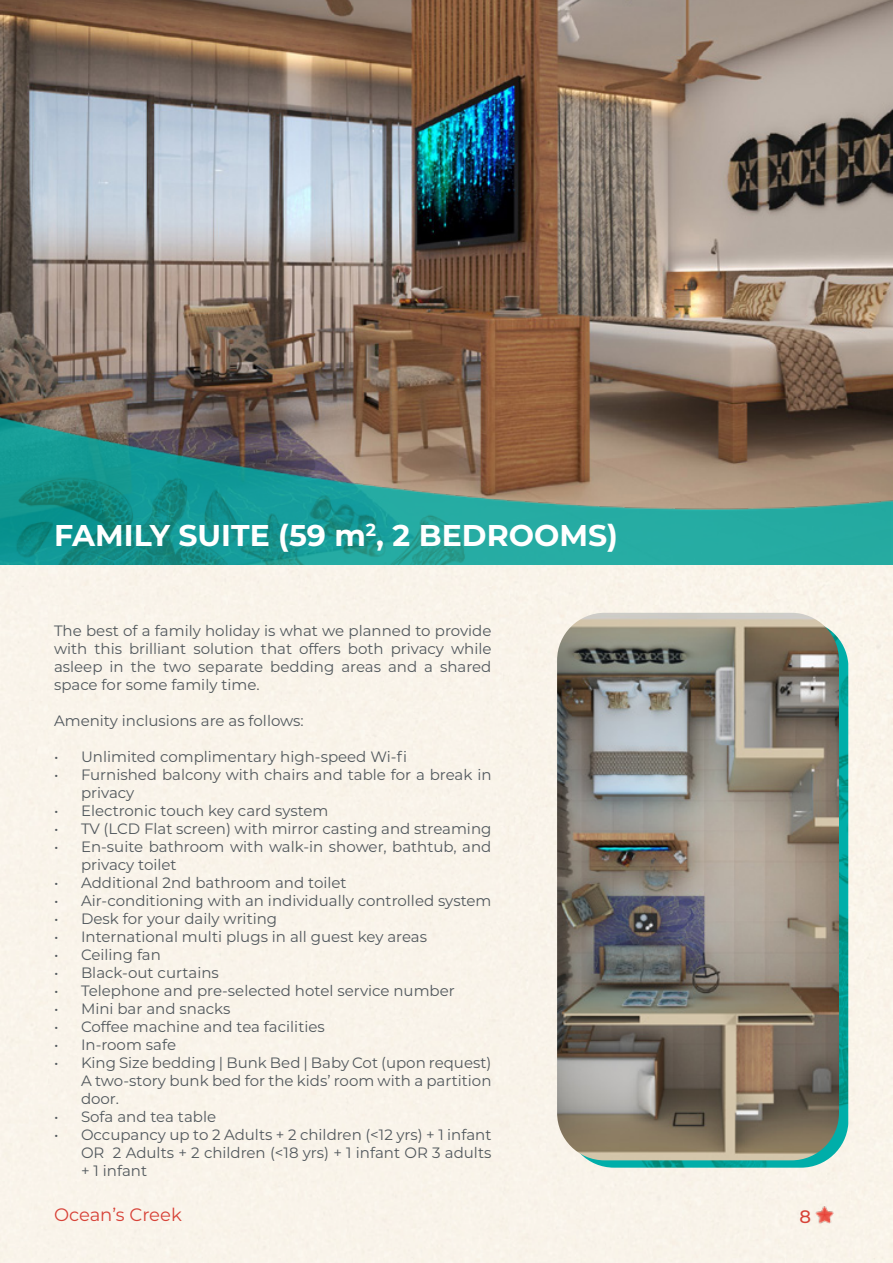
<style>
.page{position:relative;width:893px;height:1263px;background:#fff}
.page>*{position:absolute;margin:0;border:0;box-sizing:border-box;transform-origin:0 0}
.t1{font:700 30px "Montserrat";color:#fff}
.t2{font:18px "Montserrat";color:#d74238}
.t3{font:500 18px "Montserrat";color:#d74238}
.t4{font:15px/18px "Montserrat";color:#51585d;text-align:justify}
</style>
<div class="page">
<img style="left:814px;top:1205px;width:20px;height:20px">
<img style="left:0;top:0;width:892px;height:414px">
<img style="left:0;top:414px;width:893px;height:151px">
<img style="left:566px;top:620px;width:282px;height:548px">
<img style="left:557px;top:613px;width:282px;height:547px">
<p class="t1" style="left:54px;top:513px;width:565px">FAMILY SUITE (59 m<sup>2</sup>, 2 BEDROOMS)</p>
<p class="t4" style="left:54px;top:621px;width:439px">The best of a family holiday is what we planned to provide with this brilliant solution that offers both privacy while asleep in the two separate bedding areas and a shared space for some family time.</p>
<p class="t4" style="left:54px;top:711px;width:251px">Amenity inclusions are as follows:</p>
<p class="t4" style="left:54px;top:747px;width:355px">• Unlimited complimentary high-speed Wi-fi</p>
<p class="t4" style="left:81px;top:765px;width:412px;text-indent:-27px">• Furnished balcony with chairs and table for a break in privacy</p>
<p class="t4" style="left:54px;top:801px;width:276px">• Electronic touch key card system</p>
<p class="t4" style="left:54px;top:819px;width:439px">• TV (LCD Flat screen) with mirror casting and streaming</p>
<p class="t4" style="left:81px;top:837px;width:412px;text-indent:-27px">• En-suite bathroom with walk-in shower, bathtub, and privacy toilet</p>
<p class="t4" style="left:54px;top:873px;width:294px">• Additional 2nd bathroom and toilet</p>
<p class="t4" style="left:54px;top:891px;width:439px">• Air-conditioning with an individually controlled system</p>
<p class="t4" style="left:54px;top:909px;width:225px">• Desk for your daily writing</p>
<p class="t4" style="left:54px;top:927px;width:375px">• International multi plugs in all guest key areas</p>
<p class="t4" style="left:54px;top:945px;width:108px">• Ceiling fan</p>
<p class="t4" style="left:54px;top:963px;width:166px">• Black-out curtains</p>
<p class="t4" style="left:54px;top:981px;width:402px">• Telephone and pre-selected hotel service number</p>
<p class="t4" style="left:54px;top:999px;width:178px">• Mini bar and snacks</p>
<p class="t4" style="left:54px;top:1017px;width:272px">• Coffee machine and tea facilities</p>
<p class="t4" style="left:54px;top:1035px;width:124px">• In-room safe</p>
<p class="t4" style="left:81px;top:1053px;width:412px;text-indent:-27px">• King Size bedding | Bunk Bed | Baby Cot (upon request)<br>A two-story bunk bed for the kids’ room with a partition door.</p>
<p class="t4" style="left:54px;top:1107px;width:164px">• Sofa and tea table</p>
<p class="t4" style="left:81px;top:1125px;width:412px;text-indent:-27px">• Occupancy up to 2 Adults + 2 children (&lt;12 yrs) + 1 infant OR 2 Adults + 2 children (&lt;18 yrs) + 1 infant OR 3 adults + 1 infant</p>
<p class="t2" style="left:54px;top:1202px;width:129px">Ocean’s Creek</p>
<p class="t3" style="left:799px;top:1204px;width:13px">8</p>
</div>
